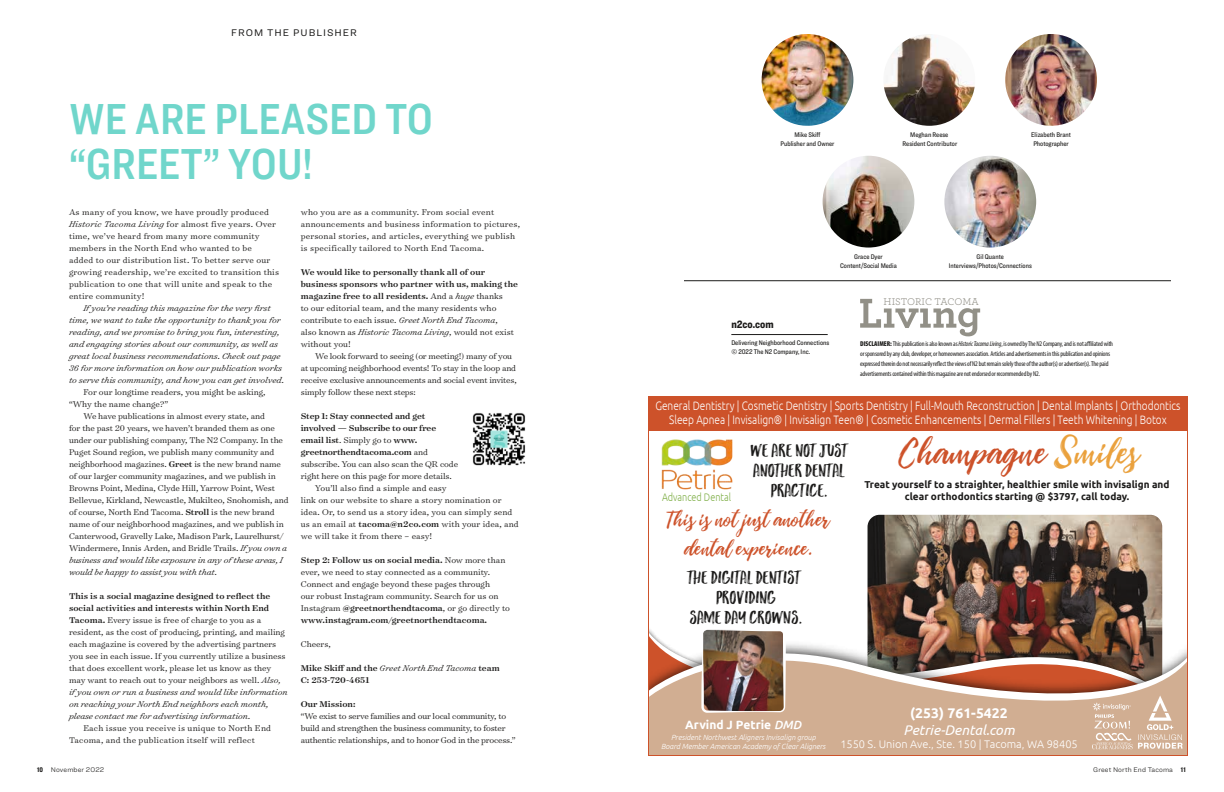
<style>
.page{position:relative;width:1224px;height:792px;background:#fff}
.page>*{position:absolute;margin:0;border:0;box-sizing:border-box;transform-origin:0 0}
.t1{font:45px/45px "Ringside Condensed Semi";color:#70d6cb}
.t2{font:27px "Pennello Script";color:#cd522a}
.t3{font:18px/20px "Hello Sunshine Marker";color:#1c1b1a;text-align:center;scale:1.25 1}
.t4{font:15.7px/28.9px "Pennello Script";color:#cd522a;text-align:center}
.t5{font:italic 14px "Ubuntu";color:#fff}
.t6{font:700 14px "Ubuntu";color:#fff}
.t7{font:300 12.2px/14.7px "Ubuntu";color:#fff;text-align:center;scale:.83 1}
.t8{font:700 12px "Ubuntu";color:#fff}
.t9{font:300 11px "Ubuntu";color:#fff}
.t10{font:300 11px "Ubuntu";color:#7eae46;scale:.83 1}
.t11{font:900 11px "Ringside Condensed";color:#1c1b1a}
.t12{font:10.3px "Archer Pro";letter-spacing:-.01em;color:#929087}
.t13{font:700 10px/12px "Ubuntu";color:#1c1b1a;text-align:center}
.t14{font:10px "Ringside";letter-spacing:.1em;color:#1c1b1a}
.t15{font:300 9.5px/12px "Surveyor Text";color:#1c1b1a}
.t16{font:300 9.5px/12px "Surveyor Text";letter-spacing:.02em;color:#1c1b1a}
.t17{font:italic 300 9.5px/12px "Surveyor Text";color:#1c1b1a}
.t18{font:300 9.5px/12px "Surveyor Text";letter-spacing:-.02em;color:#1c1b1a}
.t19{font:500 9.5px/12px "Surveyor Text";letter-spacing:-.01em;color:#1c1b1a}
.t20{font:italic 300 7.5px/9px "Ubuntu";color:#fff;text-align:center}
.t21{font:condensed 7px/10px "Myriad Pro";letter-spacing:-.02em;color:#1c1b1a}
.t22{font:500 7px/9px "Ringside Condensed";color:#1c1b1a;text-align:center}
.t23{font:300 7px "Ringside";letter-spacing:.015em;color:#1c1b1a}
.s1{font-style:italic}
.s2{font-weight:500}
.s3{font-weight:300}
.s4{font-weight:300;font-style:italic}
.s5{font-weight:900}
.s6{color:#eaa13d}
.s7{font-weight:500;font-style:italic}
.s8{font-family:"Ringside Compressed";font-weight:900}
</style>
<div class="page">
<img style="left:648px;top:396px;width:540px;height:360px">
<svg style="left:1092px;top:696px;width:91px;height:53px;background:#d8bca5"></svg>
<img style="left:1005px;top:34px;width:92px;height:92px;border-radius:46px">
<img style="left:762px;top:34px;width:91px;height:92px;border-radius:45px">
<img style="left:883px;top:34px;width:92px;height:92px;border-radius:46px">
<img style="left:944px;top:156px;width:92px;height:92px;border-radius:46px">
<img style="left:823px;top:156px;width:91px;height:92px;border-radius:46px">
<img style="left:472px;top:413px;width:54px;height:53px">
<hr style="left:684px;top:281px;width:487px;height:1px;background:#1c1b1a">
<hr style="left:731px;top:334px;width:97px;height:1px;background:#1c1b1a">
<svg style="left:860px;top:299px;width:120px;height:37px"></svg>
<p class="t14" style="left:231px;top:25px;width:127px">FROM THE PUBLISHER</p>
<h1 class="t1" style="left:69px;top:95px;width:366px">WE ARE PLEASED TO “GREET” YOU!</h1>
<p class="t16" style="left:69px;top:206px;width:212px">As many of you know, we have proudly produced <span class="s1">Historic Tacoma Living</span> for almost five years. Over time, we’ve heard from many more community members in the North End who wanted to be<br>added to our distribution list. To better serve our growing readership, we’re excited to transition this publication to one that will unite and speak to the entire community!</p>
<p class="t17" style="left:69px;top:302px;width:217px;text-indent:14px">If you’re reading this magazine for the very first time, we want to take the opportunity to thank you for reading, and we promise to bring you fun, interesting, and engaging stories about our community, as well as great local business recommendations. Check out page 36 for more information on how our publication works to serve this community, and how you can get involved.</p>
<p class="t15" style="left:69px;top:386px;width:198px;text-indent:14px">For our longtime readers, you might be asking, “Why the name change?”</p>
<p class="t15" style="left:69px;top:410px;width:221px;text-indent:14px">We have publications in almost every state, and<br>for the past 20 years, we haven’t branded them as one under our publishing company, The N2 Company. In the Puget Sound region, we publish many community and neighborhood magazines. <span class="s2">Greet</span> is the new brand name of our larger community magazines, and we publish in Browns Point, Medina, Clyde Hill, Yarrow Point, West Bellevue, Kirkland, Newcastle, Mukilteo, Snohomish, and of course, North End Tacoma. <span class="s2">Stroll</span> is the new brand name of our neighborhood magazines, and we publish in Canterwood, Gravelly Lake, Madison Park, Laurelhurst/ Windermere, Innis Arden, and Bridle Trails. <span class="s1">If you own a business and would like exposure in any of these areas, I would be happy to assist you with that.</span></p>
<p class="t15" style="left:69px;top:590px;width:220px"><span class="s2">This is a social magazine designed to reflect the social activities and interests within North End Tacoma.</span> Every issue is free of charge to you as a resident, as the cost of producing, printing, and mailing each magazine is covered by the advertising partners you see in each issue. If you currently utilize a business that does excellent work, please let us know as they may want to reach out to your neighbors as well. <span class="s1">Also, if you own or run a business and would like information on reaching your North End neighbors each month, please contact me for advertising information.</span></p>
<p class="t16" style="left:69px;top:722px;width:204px;text-indent:14px">Each issue you receive is unique to North End<br>Tacoma, and the publication itself will reflect</p>
<p class="t16" style="left:301px;top:206px;width:221px">who you are as a community. From social event announcements and business information to pictures, personal stories, and articles, everything we publish is specifically tailored to North End Tacoma.</p>
<p class="t15" style="left:301px;top:266px;width:219px"><span class="s2">We would like to personally thank all of our business sponsors who partner with us, making the magazine free to all residents.</span> And a <span class="s1">huge</span> thanks<br>to our editorial team, and the many residents who contribute to each issue. <span class="s1">Greet North End Tacoma</span>,<br>also known as <span class="s1">Historic Tacoma Living</span>, would not exist without you!</p>
<p class="t18" style="left:301px;top:350px;width:217px;text-indent:14px">We look forward to seeing (or meeting!) many of you at upcoming neighborhood events! To stay in the loop and receive exclusive announcements and social event invites, simply follow these next steps:</p>
<p class="t19" style="left:301px;top:410px;width:126px">Step 1: Stay connected and get</p>
<p class="t19" style="left:301px;top:422px;width:137px">involved — Subscribe to our free</p>
<p class="t19" style="left:301px;top:434px;width:118px">email list<span class="s3">. Simply go to</span> www.</p>
<p class="t19" style="left:301px;top:446px;width:129px">greetnorthendtacoma.com <span class="s3">and</span></p>
<p class="t15" style="left:301px;top:458px;width:159px">subscribe. You can also scan the QR code</p>
<p class="t15" style="left:301px;top:470px;width:153px">right here on this page for more details.</p>
<p class="t15" style="left:315px;top:482px;width:133px">You’ll also find a simple and easy</p>
<p class="t15" style="left:301px;top:494px;width:202px">link on our website to share a story nomination or</p>
<p class="t15" style="left:301px;top:506px;width:213px">idea. Or, to send us a story idea, you can simply send</p>
<p class="t15" style="left:301px;top:518px;width:220px">us an email at <span class="s2">tacoma@n2co.com</span> with your idea, and</p>
<p class="t15" style="left:301px;top:530px;width:133px">we will take it from there – easy!</p>
<p class="t15" style="left:301px;top:554px;width:211px"><span class="s2">Step 2: Follow us on social media.</span> Now more than ever, we need to stay connected as a community.<br>Connect and engage beyond these pages through<br>our robust Instagram community. Search for us on Instagram <span class="s2">@greetnorthendtacoma</span>, or go directly to <span class="s2">www.instagram.com/greetnorthendtacoma.</span></p>
<p class="t15" style="left:301px;top:638px;width:32px">Cheers,</p>
<p class="t19" style="left:301px;top:662px;width:200px">Mike Skiff and the <span class="s4">Greet North End Tacoma</span> team<br>C: 253-720-4651</p>
<p class="t19" style="left:301px;top:698px;width:56px">Our Mission:</p>
<p class="t18" style="left:301px;top:710px;width:216px">“We exist to serve families and our local community, to build and strengthen the business community, to foster authentic relationships, and to honor God in the process.”</p>
<p class="t22" style="left:781px;top:130px;width:55px">Mike Skiff<br>Publisher and Owner</p>
<p class="t22" style="left:1031px;top:130px;width:41px">Elizabeth Brant<br>Photographer</p>
<p class="t22" style="left:903px;top:130px;width:56px">Meghan Reese<br>Resident Contributor</p>
<p class="t22" style="left:840px;top:252px;width:58px">Grace Dyer<br>Content/Social Media</p>
<p class="t22" style="left:949px;top:252px;width:85px">Gil Quante<br>Interviews/Photos/Connections</p>
<p class="t11" style="left:731px;top:316px;width:44px">n2co.com</p>
<p class="t22" style="left:731px;top:338px;width:100px;text-align:left">Delivering Neighborhood Connections © 2022 The N2 Company, Inc.</p>
<p class="t12" style="left:884px;top:294px;width:97px">HISTORIC TACOMA</p>
<p class="t21" style="left:860px;top:339px;width:255px"><span class="s5">DISCLAIMER:</span> This publication is also known as <span class="s1">Historic Tacoma Living</span>, is owned by The N2 Company, and is not affiliated with or sponsored by any club, developer, or homeowners association. Articles and advertisements in this publication and opinions expressed therein do not necessarily reflect the views of N2 but remain solely those of the author(s) or advertiser(s). The paid advertisements contained within this magazine are not endorsed or recommended by N2.</p>
<p class="t7" style="left:655px;top:398px;width:634px">General Dentistry | Cosmetic Dentistry | Sports Dentistry | Full-Mouth Reconstruction | Dental Implants | Orthodontics<br>Sleep Apnea | Invisalign® | Invisalign Teen® | Cosmetic Enhancements | Dermal Fillers | Teeth Whitening | Botox</p>
<h3 class="t3" style="left:751px;top:440px;width:80px">WE ARE NOT JUST<br>ANOTHER DENTAL<br>PRACTICE.</h3>
<h3 class="t4" style="left:667px;top:506px;width:164px">This is not just another dental experience.</h3>
<p class="t10" style="left:662px;top:490px;width:85px">Advanced Dental</p>
<h3 class="t3" style="left:688px;top:566px;width:93px">THE DIGITAL DENTIST<br>PROVIDING<br>SAME DAY CROWNS.</h3>
<h2 class="t2" style="left:898px;top:439px;width:241px">Champagne <span class="s6">Smiles</span></h2>
<p class="t13" style="left:864px;top:478px;width:307px">Treat yourself to a straighter, healthier smile with invisalign and clear orthodontics starting @ $3797, call today.</p>
<p class="t8" style="left:685px;top:717px;width:118px">Arvind J Petrie <span class="s7">DMD</span></p>
<p class="t20" style="left:661px;top:733px;width:166px">President Northwest Aligners Invisalign group<br>Board Member American Academy of Clear Aligners</p>
<h3 class="t6" style="left:910px;top:705px;width:99px">(253) 761-5422</h3>
<h3 class="t5" style="left:903px;top:721px;width:113px">Petrie-Dental.com</h3>
<p class="t9" style="left:840px;top:738px;width:239px">1550 S. Union Ave., Ste. 150 | Tacoma, WA 98405</p>
<p class="t23" style="left:37px;top:764px;width:69px"><span class="s8">10</span> November 2022</p>
<p class="t23" style="left:1093px;top:764px;width:94px">Greet North End Tacoma <span class="s8">11</span></p>
</div>
